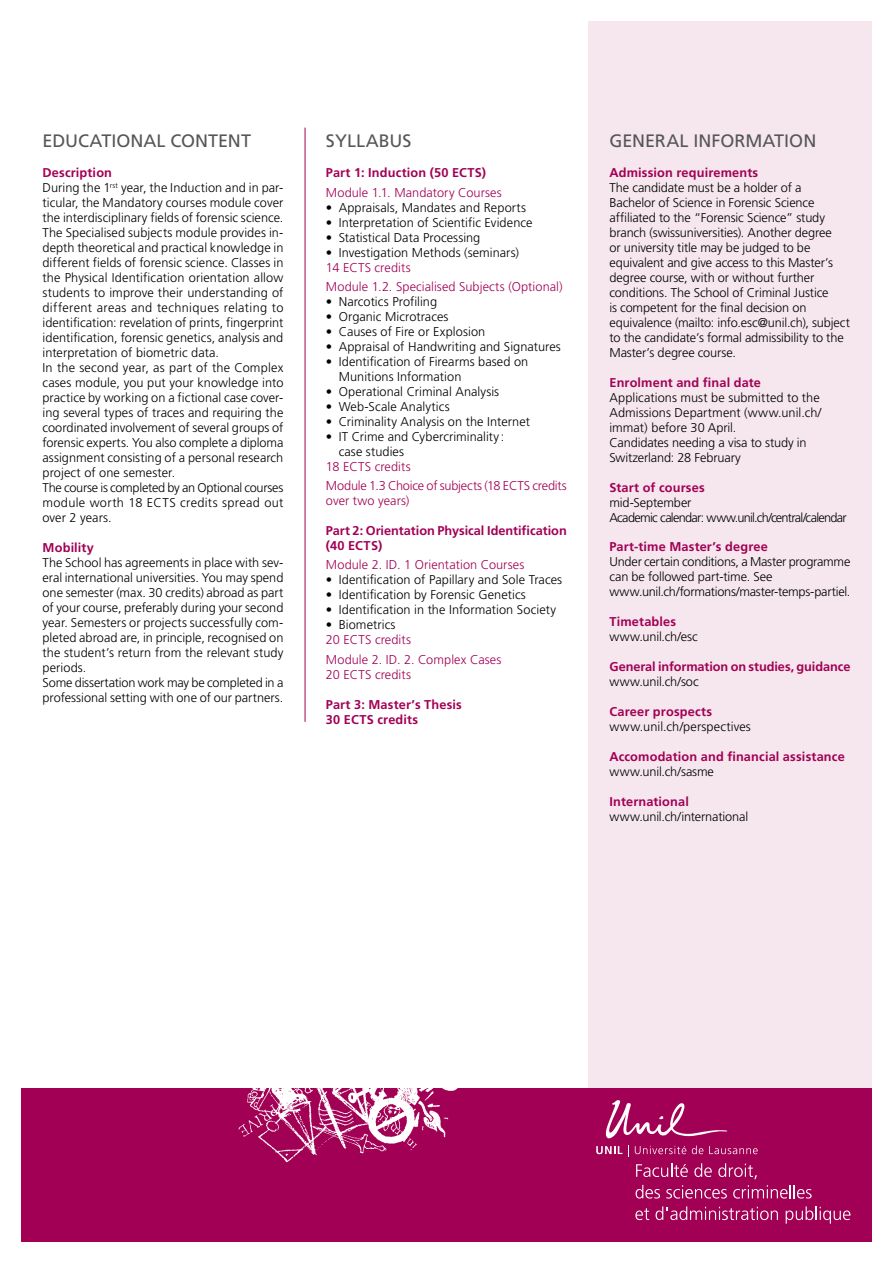
<style>
.page{position:relative;width:893px;height:1263px;background:#fff}
.page>*{position:absolute;margin:0;border:0;box-sizing:border-box;transform-origin:0 0}
.t1{font:18px "Frutiger LT Std";color:#565655}
.t2{font:300 12.75px/15px "Frutiger LT Std";color:#000}
.t3{font:700 12.75px/15px "Frutiger LT Std";letter-spacing:.01em;color:#a20055}
.t4{font:300 12.75px/19.2px "Frutiger LT Std";letter-spacing:.005em;color:#a20055}
.t5{font:300 12.75px/15px "Frutiger LT Std";letter-spacing:-.02em;color:#000}
.t6{font:300 12.75px/14.2px "Frutiger LT Std";letter-spacing:-.055em;color:#000}
.s1{font-weight:700;color:#a20055}
</style>
<div class="page">
<div style="left:588px;top:21px;width:284px;height:1081px;background:#f5e7ed"></div>
<div style="left:21px;top:1089px;width:851px;height:153px;background:#a20055"></div>
<img style="left:230px;top:1088px;width:285px;height:75px">
<svg style="left:636px;top:1163px;width:52px;height:14px"></svg>
<svg style="left:694px;top:1163px;width:18px;height:14px"></svg>
<svg style="left:718px;top:1163px;width:39px;height:16px"></svg>
<svg style="left:636px;top:1185px;width:24px;height:13px"></svg>
<svg style="left:666px;top:1185px;width:61px;height:13px"></svg>
<svg style="left:733px;top:1185px;width:79px;height:13px"></svg>
<svg style="left:635px;top:1208px;width:14px;height:12px"></svg>
<svg style="left:655px;top:1206px;width:123px;height:14px"></svg>
<svg style="left:786px;top:1206px;width:64px;height:18px"></svg>
<svg style="left:596px;top:1100px;width:162px;height:57px"></svg>
<hr style="left:305px;top:128px;width:1px;height:594px;background:#a20055">
<h1 class="t1" style="left:43px;top:131px;width:210px">EDUCATIONAL CONTENT</h1>
<p class="t2" style="left:43px;top:166px;width:242px"><span class="s1">Description<br></span>During the 1<sup>rst</sup> year, the Induction and in par&shy;ticular, the Mandatory courses module cover the interdisciplinary fields of forensic science.<br>The Specialised subjects module provides in&shy;depth theoretical and practical knowledge in different fields of forensic science. Classes in the Physical Identification orientation allow students to improve their understanding of different areas and techniques relating to identification: revelation of prints, fingerprint identification, forensic genetics, analysis and interpretation of biometric data.<br>In the second year, as part of the Complex cases module, you put your knowledge into practice by working on a fictional case cover&shy;ing several types of traces and requiring the coordinated involvement of several groups of forensic experts. You also complete a diploma assignment consisting of a personal research project of one semester.<br>The course is completed by an Optional courses module worth 18 ECTS credits spread out over 2 years.</p>
<p class="t3" style="left:43px;top:540px;width:53px">Mobility</p>
<p class="t2" style="left:43px;top:556px;width:242px">The School has agreements in place with sev&shy;eral international universities. You may spend one semester (max. 30 credits) abroad as part of your course, preferably during your second year. Semesters or projects successfully com&shy;pleted abroad are, in principle, recognised on the student’s return from the relevant study periods.<br>Some dissertation work may be completed in a professional setting with one of our partners.</p>
<h1 class="t1" style="left:326px;top:131px;width:87px">SYLLABUS</h1>
<p class="t3" style="left:326px;top:166px;width:162px">Part 1: Induction (50 ECTS)</p>
<p class="t4" style="left:326px;top:183px;width:177px">Module 1.1. Mandatory Courses</p>
<p class="t2" style="left:326px;top:200px;width:202px">• Appraisals, Mandates and Reports</p>
<p class="t2" style="left:326px;top:215px;width:208px">• Interpretation of Scientific Evidence</p>
<p class="t2" style="left:326px;top:230px;width:156px">• Statistical Data Processing</p>
<p class="t2" style="left:326px;top:245px;width:195px">• Investigation Methods (seminars)</p>
<p class="t4" style="left:326px;top:258px;width:238px">14 ECTS credits<br>Module 1.2. Specialised Subjects (Optional)</p>
<p class="t2" style="left:326px;top:294px;width:113px">• Narcotics Profiling</p>
<p class="t2" style="left:326px;top:309px;width:124px">• Organic Microtraces</p>
<p class="t2" style="left:326px;top:324px;width:161px">• Causes of Fire or Explosion</p>
<p class="t2" style="left:326px;top:339px;width:236px">• Appraisal of Handwriting and Signatures</p>
<p class="t2" style="left:339px;top:354px;width:191px;text-indent:-13px">• Identification of Firearms based on<br>Munitions Information</p>
<p class="t2" style="left:326px;top:384px;width:175px">• Operational Criminal Analysis</p>
<p class="t2" style="left:326px;top:399px;width:125px">• Web-Scale Analytics</p>
<p class="t2" style="left:326px;top:414px;width:206px">• Criminality Analysis on the Internet</p>
<p class="t2" style="left:339px;top:429px;width:167px;text-indent:-13px">• IT Crime and Cybercriminality : case studies</p>
<p class="t4" style="left:326px;top:457px;width:242px">18 ECTS credits<br>Module 1.3 Choice of subjects (18 ECTS credits</p>
<p class="t4" style="left:326px;top:491px;width:85px">over two years)</p>
<p class="t3" style="left:326px;top:523px;width:242px">Part 2: Orientation Physical Identification (40 ECTS)</p>
<p class="t4" style="left:326px;top:556px;width:200px">Module 2. ID. 1 Orientation Courses</p>
<p class="t2" style="left:326px;top:573px;width:238px">• Identification of Papillary and Sole Traces</p>
<p class="t2" style="left:326px;top:588px;width:201px">• Identification by Forensic Genetics</p>
<p class="t2" style="left:326px;top:603px;width:232px">• Identification in the Information Society</p>
<p class="t2" style="left:326px;top:618px;width:71px">• Biometrics</p>
<p class="t4" style="left:326px;top:630px;width:177px">20 ECTS credits<br>Module 2. ID. 2. Complex Cases</p>
<p class="t4" style="left:326px;top:665px;width:87px">20 ECTS credits</p>
<p class="t3" style="left:326px;top:697px;width:138px">Part 3: Master’s Thesis<br>30 ECTS credits</p>
<h1 class="t1" style="left:609px;top:131px;width:208px">GENERAL INFORMATION</h1>
<p class="t3" style="left:609px;top:166px;width:150px">Admission requirements</p>
<p class="t2" style="left:609px;top:181px;width:242px">The candidate must be a holder of a Bachelor of Science in Forensic Science affiliated to the “Forensic Science” study branch (swissuniversities). Another degree<br>or university title may be judged to be equivalent and give access to this Master’s degree course, with or without further conditions. The School of Criminal Justice<br>is competent for the final decision on equivalence (mailto: info.esc@unil.ch), subject to the candidate’s formal admissibility to the Master’s degree course.</p>
<p class="t3" style="left:609px;top:375px;width:153px">Enrolment and final date</p>
<p class="t2" style="left:609px;top:391px;width:214px">Applications must be submitted to the<br>Admissions Department (www.unil.ch/ immat) before 30 April.<br>Candidates needing a visa to study in<br>Switzerland: 28 February</p>
<p class="t3" style="left:609px;top:480px;width:97px">Start of courses</p>
<p class="t6" style="left:609px;top:496px;width:239px">mid-September<br>Academic calendar: www.unil.ch/central/calendar</p>
<p class="t3" style="left:609px;top:539px;width:160px">Part-time Master’s degree</p>
<p class="t5" style="left:609px;top:554px;width:242px">Under certain conditions, a Master programme can be followed part-time. See www.unil.ch/formations/master-temps-partiel.</p>
<p class="t3" style="left:609px;top:614px;width:68px">Timetables</p>
<p class="t2" style="left:609px;top:629px;width:90px">www.unil.ch/esc</p>
<p class="t3" style="left:609px;top:659px;width:242px">General information on studies, guidance</p>
<p class="t2" style="left:609px;top:674px;width:91px">www.unil.ch/soc</p>
<p class="t3" style="left:609px;top:704px;width:104px">Career prospects</p>
<p class="t2" style="left:609px;top:719px;width:143px">www.unil.ch/perspectives</p>
<p class="t3" style="left:609px;top:749px;width:237px">Accomodation and financial assistance</p>
<p class="t2" style="left:609px;top:764px;width:106px">www.unil.ch/sasme</p>
<p class="t3" style="left:609px;top:794px;width:81px">International</p>
<p class="t2" style="left:609px;top:809px;width:140px">www.unil.ch/international</p>
</div>
